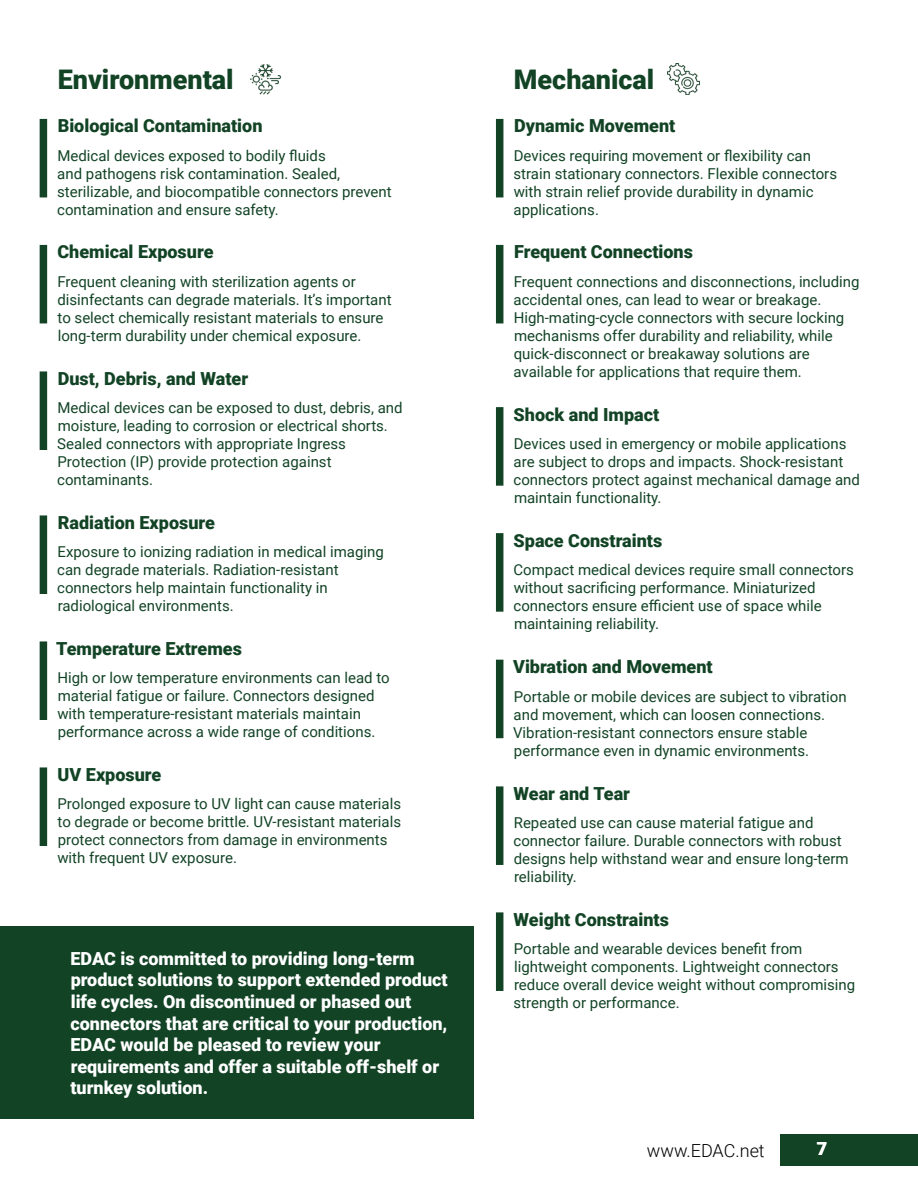
<style>
.page{position:relative;width:918px;height:1188px;background:#fff}
.page>*{position:absolute;margin:0;border:0;box-sizing:border-box;transform-origin:0 0}
.t1{font:900 27px "Roboto";color:#124325}
.t2{font:900 18px/21.6px "Roboto";color:#fff}
.t3{font:900 18px "Roboto";color:#124325}
.t4{font:300 18px "Roboto";color:#000}
.t5{font:15px/18px "Roboto";color:#124325}
</style>
<div class="page">
<div style="left:780px;top:1134px;width:138px;height:32px;background:#124325"></div>
<div style="left:40px;top:515px;width:7px;height:79px;background:#124325"></div>
<div style="left:40px;top:641px;width:7px;height:79px;background:#124325"></div>
<div style="left:40px;top:767px;width:7px;height:79px;background:#124325"></div>
<div style="left:40px;top:119px;width:7px;height:78px;background:#124325"></div>
<div style="left:40px;top:245px;width:7px;height:78px;background:#124325"></div>
<div style="left:40px;top:371px;width:7px;height:79px;background:#124325"></div>
<div style="left:496px;top:533px;width:7px;height:79px;background:#124325"></div>
<div style="left:496px;top:245px;width:7px;height:78px;background:#124325"></div>
<div style="left:496px;top:407px;width:7px;height:79px;background:#124325"></div>
<div style="left:496px;top:119px;width:7px;height:78px;background:#124325"></div>
<div style="left:496px;top:912px;width:7px;height:79px;background:#124325"></div>
<div style="left:496px;top:786px;width:7px;height:79px;background:#124325"></div>
<div style="left:496px;top:660px;width:7px;height:78px;background:#124325"></div>
<div style="left:0;top:927px;width:473px;height:192px;background:#124325"></div>
<img style="left:250px;top:64px;width:31px;height:31px">
<img style="left:667px;top:63px;width:32px;height:32px">
<h1 class="t1" style="left:58px;top:61px;width:178px">Environmental</h1>
<p class="t3" style="left:58px;top:113px;width:206px">Biological Contamination</p>
<p class="t5" style="left:57px;top:146px;width:336px">Medical devices exposed to bodily fluids<br>and pathogens risk contamination. Sealed, sterilizable, and biocompatible connectors prevent contamination and ensure safety.</p>
<p class="t3" style="left:58px;top:239px;width:157px">Chemical Exposure</p>
<p class="t5" style="left:57px;top:272px;width:336px">Frequent cleaning with sterilization agents or disinfectants can degrade materials. It’s important to select chemically resistant materials to ensure long-term durability under chemical exposure.</p>
<p class="t3" style="left:58px;top:366px;width:192px">Dust, Debris, and Water</p>
<p class="t5" style="left:57px;top:399px;width:347px">Medical devices can be exposed to dust, debris, and moisture, leading to corrosion or electrical shorts.<br>Sealed connectors with appropriate Ingress Protection (IP) provide protection against contaminants.</p>
<p class="t3" style="left:58px;top:510px;width:159px">Radiation Exposure</p>
<p class="t5" style="left:57px;top:543px;width:328px">Exposure to ionizing radiation in medical imaging can degrade materials. Radiation-resistant connectors help maintain functionality in radiological environments.</p>
<p class="t3" style="left:56px;top:636px;width:187px">Temperature Extremes</p>
<p class="t5" style="left:57px;top:669px;width:334px">High or low temperature environments can lead to material fatigue or failure. Connectors designed with temperature-resistant materials maintain performance across a wide range of conditions.</p>
<p class="t3" style="left:58px;top:762px;width:105px">UV Exposure</p>
<p class="t5" style="left:57px;top:795px;width:345px">Prolonged exposure to UV light can cause materials to degrade or become brittle. UV-resistant materials protect connectors from damage in environments with frequent UV exposure.</p>
<p class="t2" style="left:70px;top:947px;width:379px">EDAC is committed to providing long-term product solutions to support extended product life cycles. On discontinued or phased out connectors that are critical to your production, EDAC would be pleased to review your requirements and offer a suitable off-shelf or turnkey solution.</p>
<h1 class="t1" style="left:514px;top:61px;width:142px">Mechanical</h1>
<p class="t3" style="left:514px;top:113px;width:163px">Dynamic Movement</p>
<p class="t5" style="left:514px;top:146px;width:325px">Devices requiring movement or flexibility can strain stationary connectors. Flexible connectors with strain relief provide durability in dynamic applications.</p>
<p class="t3" style="left:514px;top:239px;width:180px">Frequent Connections</p>
<p class="t5" style="left:514px;top:272px;width:347px">Frequent connections and disconnections, including accidental ones, can lead to wear or breakage.<br>High-mating-cycle connectors with secure locking mechanisms offer durability and reliability, while quick-disconnect or breakaway solutions are available for applications that require them.</p>
<p class="t3" style="left:514px;top:402px;width:147px">Shock and Impact</p>
<p class="t5" style="left:514px;top:434px;width:348px">Devices used in emergency or mobile applications are subject to drops and impacts. Shock-resistant connectors protect against mechanical damage and maintain functionality.</p>
<p class="t3" style="left:514px;top:528px;width:150px">Space Constraints</p>
<p class="t5" style="left:514px;top:560px;width:342px">Compact medical devices require small connectors without sacrificing performance. Miniaturized connectors ensure efficient use of space while maintaining reliability.</p>
<p class="t3" style="left:513px;top:654px;width:201px">Vibration and Movement</p>
<p class="t5" style="left:513px;top:687px;width:335px">Portable or mobile devices are subject to vibration and movement, which can loosen connections.<br>Vibration-resistant connectors ensure stable performance even in dynamic environments.</p>
<p class="t3" style="left:514px;top:781px;width:118px">Wear and Tear</p>
<p class="t5" style="left:514px;top:814px;width:337px">Repeated use can cause material fatigue and connector failure. Durable connectors with robust designs help withstand wear and ensure long-term reliability.</p>
<p class="t3" style="left:514px;top:907px;width:157px">Weight Constraints</p>
<p class="t5" style="left:514px;top:940px;width:343px">Portable and wearable devices benefit from lightweight components. Lightweight connectors reduce overall device weight without compromising strength or performance.</p>
<p class="t4" style="left:647px;top:1138px;width:119px">www.EDAC.net</p>
<p class="t2" style="left:817px;top:1138px;width:12px">7</p>
</div>
